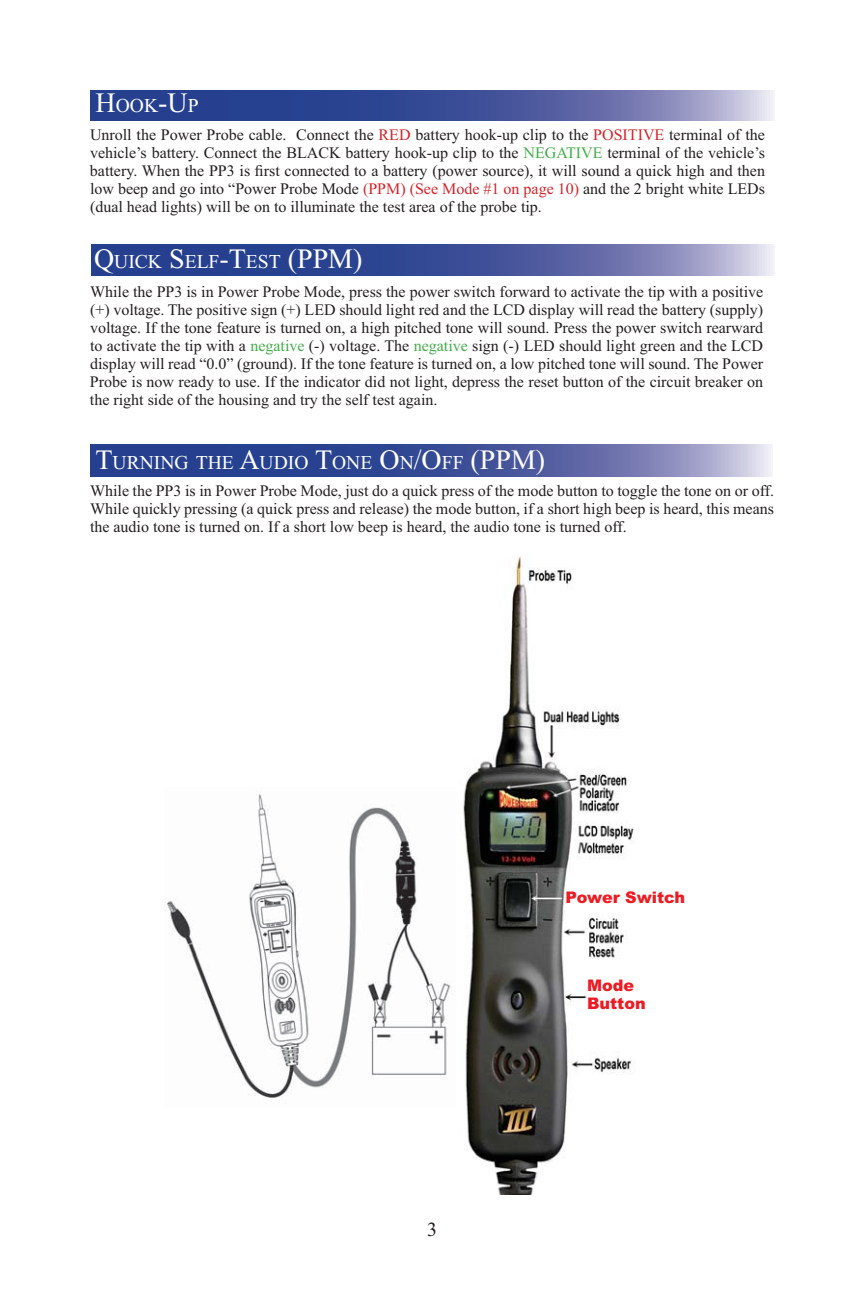
<style>
.page{position:relative;width:864px;height:1296px;background:#fff}
.page>*{position:absolute;margin:0;border:0;box-sizing:border-box;transform-origin:0 0}
.t1{font:20px "Times New Roman";color:#231f20}
.t2{font:19.6px "Times New Roman";color:#fff}
.t3{font:16px/18px "Times New Roman";color:#231f20;text-align:justify}
.t4{font:900 16px/18px "Arial";color:#ed1c24}
.s1{font-size:28px}
.s2{color:#d2232a}
.s3{color:#41ad49}
</style>
<div class="page">
<svg style="left:90px;top:90px;width:685px;height:31px;background:#4e5fa1"></svg>
<svg style="left:91px;top:245px;width:684px;height:31px;background:#4f5fa1"></svg>
<img style="left:166px;top:794px;width:285px;height:304px">
<img style="left:463px;top:556px;width:171px;height:639px">
<div style="left:587px;top:979px;width:66px;height:39px;background:#fff"></div>
<div style="left:566px;top:891px;width:131px;height:19px;background:#fff"></div>
<svg style="left:90px;top:445px;width:683px;height:31px;background:#4f5fa1"></svg>
<p class="t2" style="left:96px;top:99px;width:105px"><span class="s1">H</span>OOK<span class="s1">-U</span>P</p>
<p class="t3" style="left:90px;top:127px;width:677px">Unroll the Power Probe cable. Connect the <span class="s2">RED</span> battery hook-up clip to the <span class="s2">POSITIVE</span> terminal of the vehicle’s battery. Connect the BLACK battery hook-up clip to the <span class="s3">NEGATIVE</span> terminal of the vehicle’s battery. When the PP3 is first connected to a battery (power source), it will sound a quick high and then low beep and go into “Power Probe Mode <span class="s2">(PPM) (See Mode #1 on page 10)</span> and the 2 bright white LEDs (dual head lights) will be on to illuminate the test area of the probe tip.</p>
<p class="t2" style="left:94px;top:255px;width:270px"><span class="s1">Q</span>UICK <span class="s1">S</span>ELF<span class="s1">-T</span>EST <span class="s1">(PPM)</span></p>
<p class="t3" style="left:90px;top:284px;width:675px">While the PP3 is in Power Probe Mode, press the power switch forward to activate the tip with a positive (+) voltage. The positive sign (+) LED should light red and the LCD display will read the battery (supply) voltage. If the tone feature is turned on, a high pitched tone will sound. Press the power switch rearward to activate the tip with a <span class="s3">negative</span> (-) voltage. The <span class="s3">negative</span> sign (-) LED should light green and the LCD display will read “0.0” (ground). If the tone feature is turned on, a low pitched tone will sound. The Power Probe is now ready to use. If the indicator did not light, depress the reset button of the circuit breaker on the right side of the housing and try the self test again.</p>
<p class="t2" style="left:96px;top:455px;width:451px"><span class="s1">T</span>URNING THE <span class="s1">A</span>UDIO <span class="s1">T</span>ONE <span class="s1">O</span>N<span class="s1">/O</span>FF <span class="s1">(PPM)</span></p>
<p class="t3" style="left:90px;top:483px;width:686px">While the PP3 is in Power Probe Mode, just do a quick press of the mode button to toggle the tone on or off.<br>While quickly pressing (a quick press and release) the mode button, if a short high beep is heard, this means the audio tone is turned on. If a short low beep is heard, the audio tone is turned off.</p>
<p class="t4" style="left:566px;top:888px;width:121px">Power Switch</p>
<p class="t1" style="left:427px;top:1222px;width:11px">3</p>
<p class="t4" style="left:587px;top:976px;width:60px">Mode<br>Button</p>
</div>
